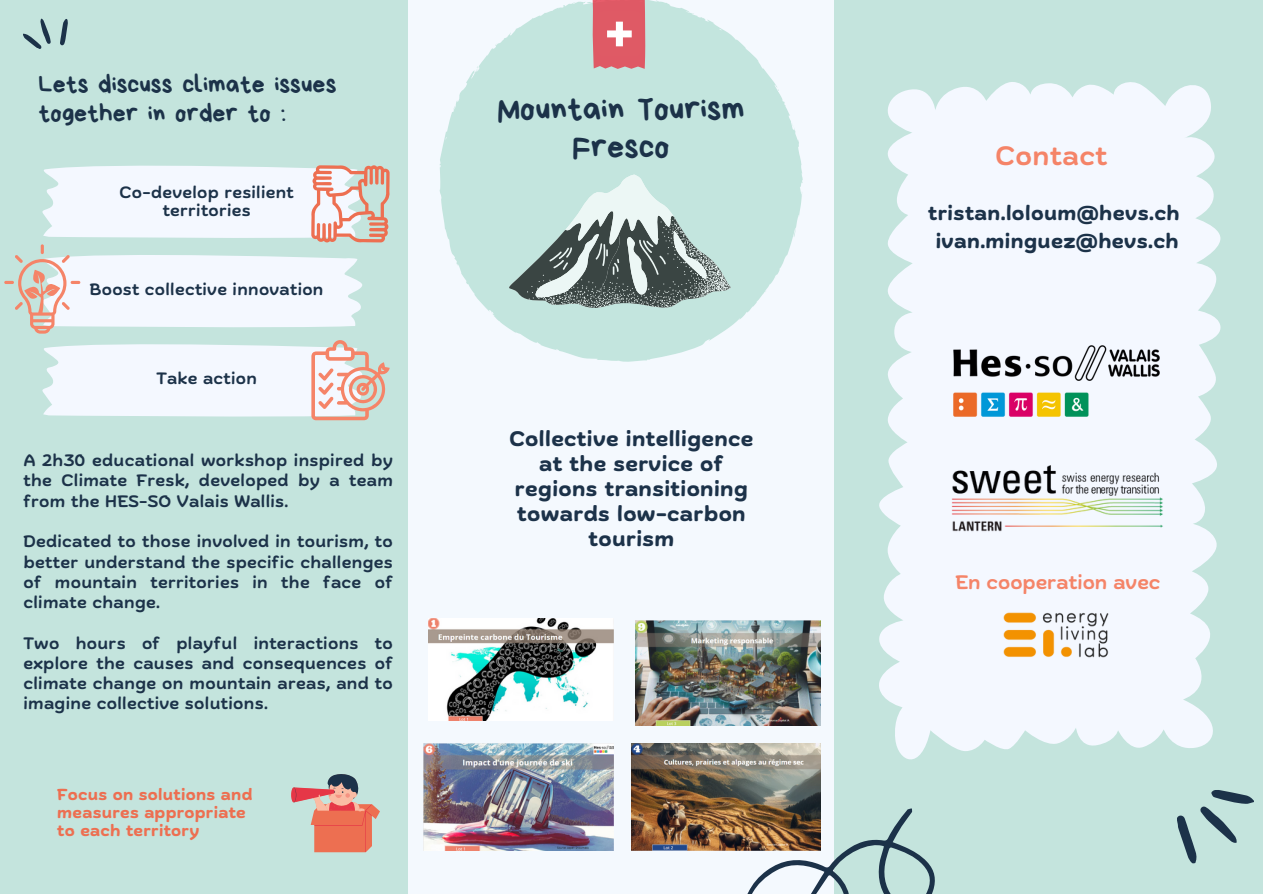
<style>
.page{position:relative;width:1263px;height:894px;background:#fff}
.page>*{position:absolute;margin:0;border:0;box-sizing:border-box;transform-origin:0 0}
.t1{font:33.9px/37.2px "Bryndan Write";color:#1c3249;text-align:center}
.t2{font:600 26.55px "Biski";letter-spacing:.015em;color:#f58468}
.t3{font:25.8px/28.8px "Bryndan Write";color:#1c3249}
.t4{font:700 21px/24.8px "Biski";letter-spacing:.015em;color:#1c3249;text-align:center}
.t5{font:700 20.1px/28px "Biski";letter-spacing:.015em;color:#1c3249;text-align:center}
.t6{font:600 19.5px "Biski";color:#f58468}
.t7{font:600 16.5px/20.2px "Biski";letter-spacing:.015em;color:#1c3249;text-align:justify}
.t8{font:600 16.35px/18px "Biski";letter-spacing:.015em;color:#1c3249;text-align:center}
.t9{font:700 15.9px/18px "Biski";letter-spacing:.015em;color:#ed6f51}
</style>
<div class="page">
<div style="left:0;top:0;width:1263px;height:893px;background:#c4e4dd"></div>
<div style="left:408px;top:0;width:426px;height:893px;background:#f4f9fe"></div>
<svg style="left:439px;top:0;width:364px;height:362px;fill:#c3e5de"></svg>
<svg style="left:449px;top:169px;width:344px;height:147px;background:#c9e7e2"></svg>
<svg style="left:879px;top:82px;width:342px;height:676px;fill:#f4f8ff"></svg>
<div style="left:968px;top:152px;width:151px;height:522px;background:#f4f8ff"></div>
<svg style="left:1177px;top:790px;width:77px;height:74px"></svg>
<svg style="left:721px;top:758px;width:214px;height:135px"></svg>
<svg style="left:291px;top:774px;width:89px;height:78px"></svg>
<svg style="left:23px;top:18px;width:45px;height:31px"></svg>
<svg style="left:508px;top:174px;width:223px;height:134px"></svg>
<svg style="left:4px;top:165px;width:386px;height:168px"></svg>
<svg style="left:42px;top:340px;width:348px;height:80px"></svg>
<svg style="left:592px;top:0;width:53px;height:69px;background:#e06c76"></svg>
<img style="left:993px;top:596px;width:127px;height:77px">
<img style="left:946px;top:461px;width:223px;height:75px">
<img style="left:953px;top:345px;width:206px;height:71px">
<img style="left:428px;top:618px;width:186px;height:102px">
<img style="left:424px;top:743px;width:190px;height:107px">
<img style="left:635px;top:620px;width:186px;height:105px">
<img style="left:631px;top:743px;width:189px;height:107px">
<p class="t3" style="left:39px;top:70px;width:299px">Lets discuss climate issues together in order to :</p>
<p class="t8" style="left:120px;top:185px;width:176px">Co-develop resilient territories</p>
<p class="t8" style="left:90px;top:282px;width:235px">Boost collective innovation</p>
<p class="t8" style="left:156px;top:371px;width:102px">Take action</p>
<p class="t7" style="left:23px;top:452px;width:371px">A 2h30 educational workshop inspired by the Climate Fresk, developed by a team from the HES-SO Valais Wallis.</p>
<p class="t7" style="left:23px;top:533px;width:371px">Dedicated to those involved in tourism, to better understand the specific challenges of mountain territories in the face of climate change.</p>
<p class="t7" style="left:23px;top:634px;width:371px">Two hours of playful interactions to explore the causes and consequences of climate change on mountain areas, and to imagine collective solutions.</p>
<p class="t9" style="left:57px;top:787px;width:197px">Focus on solutions and measures appropriate to each territory</p>
<p class="t1" style="left:497px;top:91px;width:249px">Mountain Tourism<br>Fresco</p>
<p class="t4" style="left:509px;top:428px;width:246px">Collective intelligence at the service of regions transitioning towards low-carbon tourism</p>
<p class="t2" style="left:995px;top:145px;width:114px">Contact</p>
<p class="t5" style="left:928px;top:201px;width:253px">tristan.loloum@hevs.ch ivan.minguez@hevs.ch</p>
<h3 class="t6" style="left:955px;top:573px;width:207px">En cooperation avec</h3>
</div>
